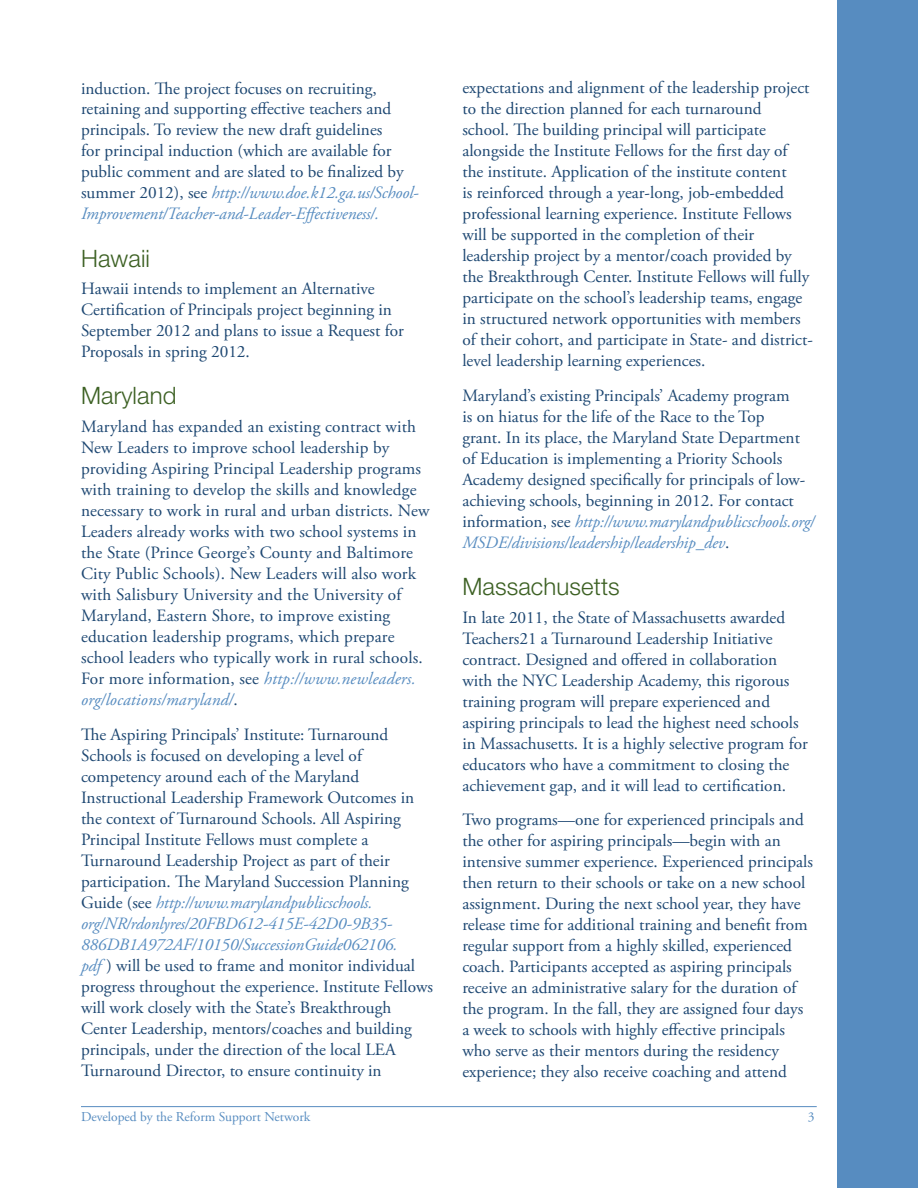
<style>
.page{position:relative;width:918px;height:1188px;background:#fff}
.page>*{position:absolute;margin:0;border:0;box-sizing:border-box;transform-origin:0 0}
.t1{font:300 24px "Helvetica Neue LT Pro";letter-spacing:.005em;color:#3d6124}
.t2{font:17.25px/21px "Adobe Garamond Pro";color:#1d4772}
.t3{font:13.5px "Adobe Garamond Pro";color:#578cc0}
.s1{font-style:italic;color:#578cc0}
</style>
<div class="page">
<div style="left:837px;top:0;width:81px;height:1188px;background:#578cc0"></div>
<hr style="left:81px;top:1106px;width:736px;height:1px;background:#578cc0">
<p class="t2" style="left:81px;top:78px;width:339px">induction. The project focuses on recruiting, retaining and supporting effective teachers and principals. To review the new draft guidelines<br>for principal induction (which are available for public comment and are slated to be finalized by summer 2012), see <span class="s1">http://www.doe.k12.ga.us/School-Improvement/Teacher-and-Leader-Effectiveness/.</span></p>
<h1 class="t1" style="left:81px;top:243px;width:71px">Hawaii</h1>
<p class="t2" style="left:81px;top:279px;width:324px">Hawaii intends to implement an Alternative Certification of Principals project beginning in September 2012 and plans to issue a Request for Proposals in spring 2012.</p>
<h1 class="t1" style="left:81px;top:381px;width:97px">Maryland</h1>
<p class="t2" style="left:81px;top:417px;width:350px">Maryland has expanded an existing contract with New Leaders to improve school leadership by providing Aspiring Principal Leadership programs with training to develop the skills and knowledge necessary to work in rural and urban districts. New Leaders already works with two school systems in the State (Prince George’s County and Baltimore City Public Schools). New Leaders will also work with Salisbury University and the University of Maryland, Eastern Shore, to improve existing education leadership programs, which prepare school leaders who typically work in rural schools.<br>For more information, see <span class="s1">http://www.newleaders. org/locations/maryland/</span>.</p>
<p class="t2" style="left:81px;top:724px;width:353px">The Aspiring Principals’ Institute: Turnaround Schools is focused on developing a level of competency around each of the Maryland Instructional Leadership Framework Outcomes in the context of Turnaround Schools. All Aspiring Principal Institute Fellows must complete a Turnaround Leadership Project as part of their participation. The Maryland Succession Planning Guide (see <span class="s1">http://www.marylandpublicschools. org/NR/rdonlyres/20FBD612-415E-42D0-9B35- 886DB1A972AF/10150/SuccessionGuide062106.<br>pdf</span> ) will be used to frame and monitor individual progress throughout the experience. Institute Fellows will work closely with the State’s Breakthrough Center Leadership, mentors/coaches and building principals, under the direction of the local LEA Turnaround Director, to ensure continuity in</p>
<p class="t2" style="left:462px;top:78px;width:352px">expectations and alignment of the leadership project to the direction planned for each turnaround<br>school. The building principal will participate alongside the Institute Fellows for the first day of the institute. Application of the institute content<br>is reinforced through a year-long, job-embedded professional learning experience. Institute Fellows will be supported in the completion of their leadership project by a mentor/coach provided by the Breakthrough Center. Institute Fellows will fully participate on the school’s leadership teams, engage in structured network opportunities with members of their cohort, and participate in State- and district&shy;level leadership learning experiences.</p>
<p class="t2" style="left:462px;top:385px;width:354px">Maryland’s existing Principals’ Academy program<br>is on hiatus for the life of the Race to the Top<br>grant. In its place, the Maryland State Department of Education is implementing a Priority Schools Academy designed specifically for principals of low&shy;achieving schools, beginning in 2012. For contact information, see <span class="s1">http://www.marylandpublicschools.org/ MSDE/divisions/leadership/leadership_dev</span>.</p>
<h1 class="t1" style="left:462px;top:572px;width:159px">Massachusetts</h1>
<p class="t2" style="left:462px;top:608px;width:347px">In late 2011, the State of Massachusetts awarded Teachers21 a Turnaround Leadership Initiative contract. Designed and offered in collaboration with the NYC Leadership Academy, this rigorous training program will prepare experienced and aspiring principals to lead the highest need schools in Massachusetts. It is a highly selective program for educators who have a commitment to closing the achievement gap, and it will lead to certification.</p>
<p class="t2" style="left:462px;top:810px;width:352px">Two programs—one for experienced principals and the other for aspiring principals—begin with an intensive summer experience. Experienced principals then return to their schools or take on a new school assignment. During the next school year, they have release time for additional training and benefit from regular support from a highly skilled, experienced coach. Participants accepted as aspiring principals receive an administrative salary for the duration of the program. In the fall, they are assigned four days a week to schools with highly effective principals who serve as their mentors during the residency experience; they also receive coaching and attend</p>
<p class="t3" style="left:81px;top:1108px;width:231px">Developed by the Reform Support Network</p>
<p class="t3" style="left:808px;top:1108px;width:8px">3</p>
</div>
